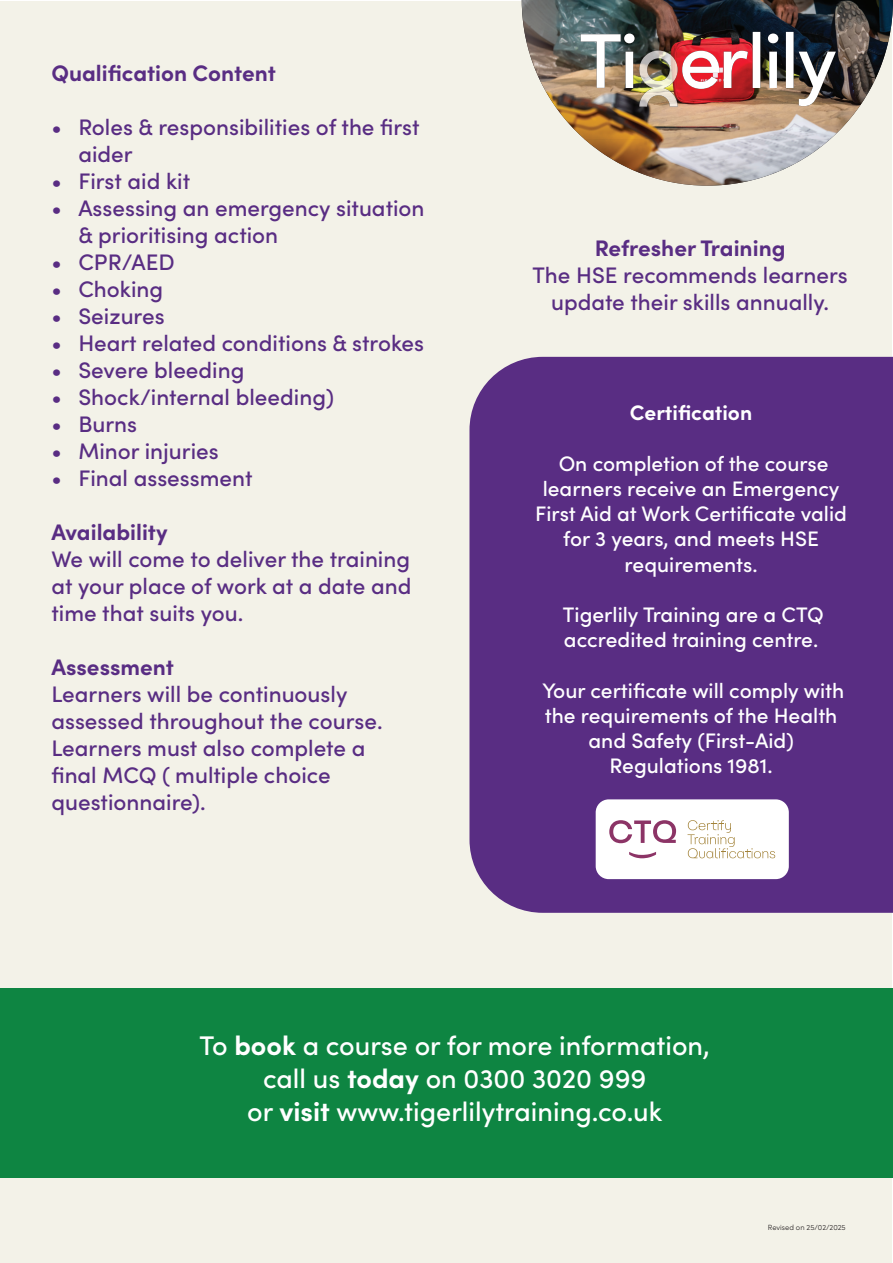
<style>
.page{position:relative;width:893px;height:1263px;background:#fff}
.page>*{position:absolute;margin:0;border:0;box-sizing:border-box;transform-origin:0 0}
.t1{font:500 27px/33px "Sofia Pro";color:#fff;text-align:center}
.t2{font:500 22.5px/27px "Sofia Pro";color:#592d83}
.t3{font:700 22.5px "Sofia Pro";color:#592d83}
.t4{font:500 21px/25.2px "Sofia Pro";color:#fff;text-align:center}
.t5{font:700 21px "Sofia Pro";color:#fff}
.t6{font:300 7.5px "Sofia Pro";color:#231f20}
.s1{font-weight:700}
</style>
<div class="page">
<div style="left:1px;top:1px;width:891px;height:1261px;background:#f3f2e8"></div>
<img style="left:522px;top:0;width:371px;height:140px">
<img style="left:584px;top:139px;width:246px;height:47px">
<img style="left:581px;top:32px;width:255px;height:74px">
<img style="left:639px;top:51px;width:39px;height:56px">
<div style="left:469px;top:357px;width:424px;height:556px;background:#592d83"></div>
<div style="left:0;top:988px;width:893px;height:190px;background:#0e8542"></div>
<div style="left:596px;top:799px;width:193px;height:80px;background:#fff;border-radius:13px"></div>
<svg style="left:687px;top:820px;width:88px;height:38px"></svg>
<svg style="left:629px;top:852px;width:27px;height:6px"></svg>
<svg style="left:609px;top:820px;width:67px;height:23px"></svg>
<p class="t3" style="left:51px;top:56px;width:226px">Qualification Content</p>
<p class="t2" style="left:78px;top:112px;width:343px;text-indent:-27px">• Roles &amp; responsibilities of the first aider</p>
<p class="t2" style="left:51px;top:166px;width:140px">• First aid kit</p>
<p class="t2" style="left:78px;top:193px;width:348px;text-indent:-27px">• Assessing an emergency situation &amp; prioritising action</p>
<p class="t2" style="left:51px;top:247px;width:125px">• CPR/AED</p>
<p class="t2" style="left:51px;top:274px;width:113px">• Choking</p>
<p class="t2" style="left:51px;top:301px;width:115px">• Seizures</p>
<p class="t2" style="left:51px;top:328px;width:374px">• Heart related conditions &amp; strokes</p>
<p class="t2" style="left:51px;top:355px;width:195px">• Severe bleeding</p>
<p class="t2" style="left:51px;top:382px;width:284px">• Shock/internal bleeding)</p>
<p class="t2" style="left:51px;top:409px;width:87px">• Burns</p>
<p class="t2" style="left:51px;top:436px;width:169px">• Minor injuries</p>
<p class="t2" style="left:51px;top:463px;width:203px">• Final assessment</p>
<p class="t3" style="left:51px;top:515px;width:118px">Availability</p>
<p class="t2" style="left:51px;top:544px;width:361px;text-align:justify">We will come to deliver the training at your place of work at a date and time that suits you.</p>
<p class="t3" style="left:51px;top:650px;width:124px">Assessment</p>
<p class="t2" style="left:51px;top:679px;width:333px">Learners will be continuously assessed throughout the course.<br>Learners must also complete a final MCQ ( multiple choice questionnaire).</p>
<p class="t3" style="left:595px;top:231px;width:192px">Refresher Training</p>
<p class="t2" style="left:532px;top:260px;width:317px;text-align:center">The HSE recommends learners update their skills annually.</p>
<p class="t5" style="left:630px;top:397px;width:124px">Certification</p>
<p class="t4" style="left:535px;top:450px;width:313px">On completion of the course learners receive an Emergency<br>First Aid at Work Certificate valid for 3 years, and meets HSE requirements.</p>
<p class="t4" style="left:563px;top:601px;width:262px;text-align:left">Tigerlily Training are a CTQ accredited training centre.</p>
<p class="t4" style="left:542px;top:676px;width:303px">Your certificate will comply with the requirements of the Health and Safety (First-Aid)<br>Regulations 1981.</p>
<p class="t1" style="left:200px;top:1028px;width:512px">To <span class="s1">book</span> a course or for more information, call us <span class="s1">today</span> on 0300 3020 999<br>or <span class="s1">visit</span> www.tigerlilytraining.co.uk</p>
<p class="t6" style="left:768px;top:1222px;width:79px">Revised on 25/02/2025</p>
</div>
